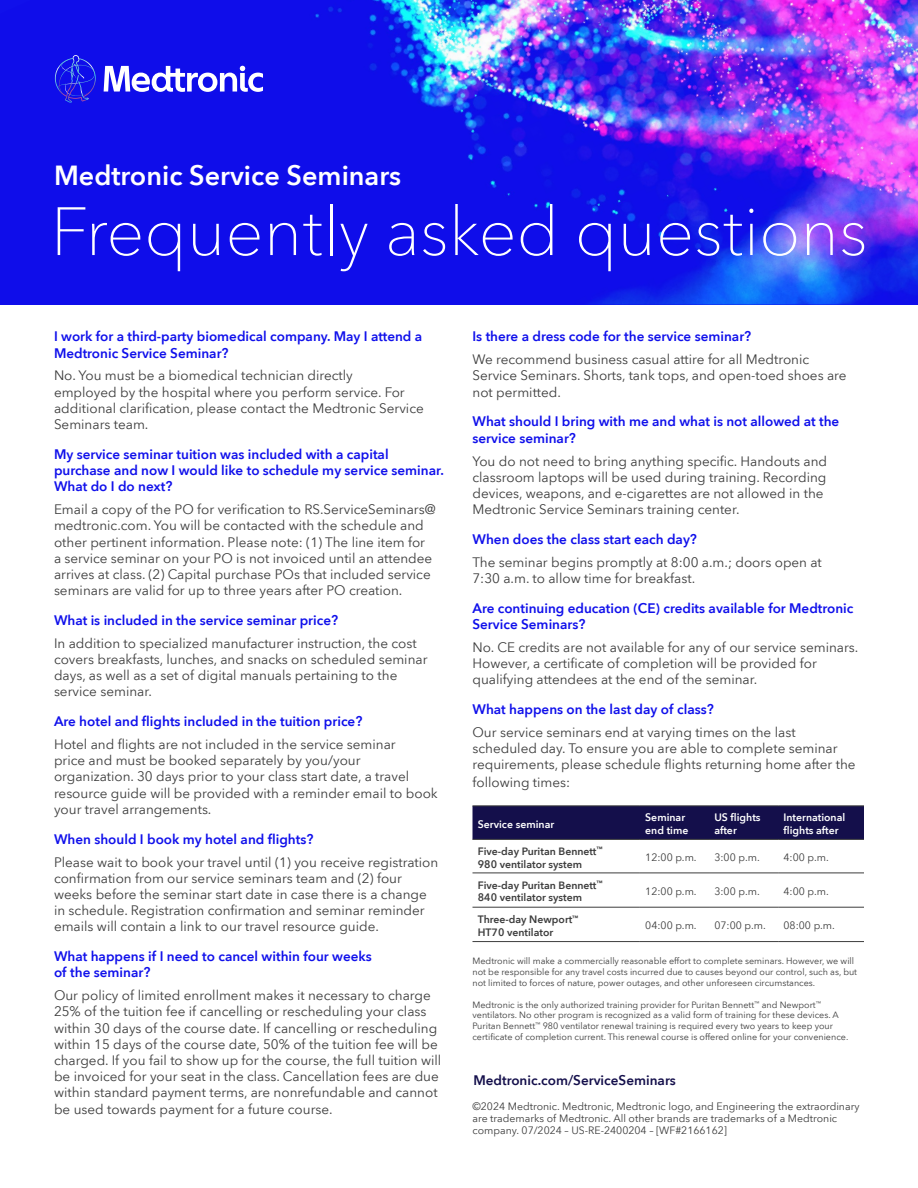
<style>
.page{position:relative;width:918px;height:1188px;background:#fff}
.page>*{position:absolute;margin:0;border:0;box-sizing:border-box;transform-origin:0 0}
.t1{font:100 67.5px "Avenir Next World";color:#fff}
.t2{font:600 27px "Avenir Next World";color:#fff}
.t3{font:13.5px/16.2px "Avenir Next World";color:#3c3c3c}
.t4{font:600 13.5px/16.2px "Avenir Next World";color:#1010eb}
.t5{font:600 13.5px "Avenir Next World";color:#140f4b}
.t6{font:10.5px/12px "Avenir Next World";color:#3c3c3c}
.t7{font:600 10.5px/12.6px "Avenir Next World";color:#3c3c3c}
.t8{font:600 10.5px/12.6px "Avenir Next World";color:#fff}
.t9{font:9px/10.8px "Avenir Next World";color:#3c3c3c}
</style>
<div class="page">
<img style="left:0;top:0;width:918px;height:305px">
<svg style="left:55px;top:56px;width:41px;height:47px;background:#2124e6"></svg>
<svg style="left:104px;top:66px;width:159px;height:26px"></svg>
<div style="left:472px;top:807px;width:392px;height:32px;background:#140f4b"></div>
<hr style="left:472px;top:806px;width:168px;height:1px;background:#3c3c3c">
<hr style="left:640px;top:806px;width:69px;height:1px;background:#3c3c3c">
<hr style="left:709px;top:806px;width:69px;height:1px;background:#3c3c3c">
<hr style="left:778px;top:806px;width:86px;height:1px;background:#3c3c3c">
<hr style="left:472px;top:839px;width:168px;height:1px;background:#3c3c3c">
<hr style="left:472px;top:873px;width:168px;height:1px;background:#3c3c3c">
<hr style="left:472px;top:907px;width:168px;height:1px;background:#3c3c3c">
<hr style="left:640px;top:839px;width:69px;height:1px;background:#3c3c3c">
<hr style="left:640px;top:873px;width:69px;height:1px;background:#3c3c3c">
<hr style="left:640px;top:907px;width:69px;height:1px;background:#3c3c3c">
<hr style="left:709px;top:839px;width:69px;height:1px;background:#3c3c3c">
<hr style="left:709px;top:873px;width:69px;height:1px;background:#3c3c3c">
<hr style="left:709px;top:907px;width:69px;height:1px;background:#3c3c3c">
<hr style="left:778px;top:839px;width:86px;height:1px;background:#3c3c3c">
<hr style="left:778px;top:873px;width:86px;height:1px;background:#3c3c3c">
<hr style="left:778px;top:907px;width:86px;height:1px;background:#3c3c3c">
<hr style="left:472px;top:941px;width:168px;height:1px;background:#3c3c3c">
<hr style="left:640px;top:941px;width:69px;height:1px;background:#3c3c3c">
<hr style="left:709px;top:941px;width:69px;height:1px;background:#3c3c3c">
<hr style="left:778px;top:941px;width:86px;height:1px;background:#3c3c3c">
<h2 class="t2" style="left:54px;top:160px;width:349px">Medtronic Service Seminars</h2>
<h1 class="t1" style="left:51px;top:177px;width:818px">Frequently asked questions</h1>
<p class="t4" style="left:54px;top:329px;width:370px">I work for a third-party biomedical company. May I attend a<br>Medtronic Service Seminar?</p>
<p class="t3" style="left:54px;top:368px;width:371px">No. You must be a biomedical technician directly<br>employed by the hospital where you perform service. For additional clarification, please contact the Medtronic Service Seminars team.</p>
<p class="t4" style="left:54px;top:446px;width:391px">My service seminar tuition was included with a capital purchase and now I would like to schedule my service seminar.<br>What do I do next?</p>
<p class="t3" style="left:54px;top:501px;width:383px">Email a copy of the PO for verification to RS.ServiceSeminars@ medtronic.com. You will be contacted with the schedule and other pertinent information. Please note: (1) The line item for a service seminar on your PO is not invoiced until an attendee arrives at class. (2) Capital purchase POs that included service seminars are valid for up to three years after PO creation.</p>
<p class="t4" style="left:54px;top:612px;width:286px">What is included in the service seminar price?</p>
<p class="t3" style="left:54px;top:635px;width:375px">In addition to specialized manufacturer instruction, the cost covers breakfasts, lunches, and snacks on scheduled seminar days, as well as a set of digital manuals pertaining to the service seminar.</p>
<p class="t4" style="left:54px;top:713px;width:310px">Are hotel and flights included in the tuition price?</p>
<p class="t3" style="left:54px;top:736px;width:385px">Hotel and flights are not included in the service seminar<br>price and must be booked separately by you/your organization. 30 days prior to your class start date, a travel resource guide will be provided with a reminder email to book your travel arrangements.</p>
<p class="t4" style="left:54px;top:831px;width:261px">When should I book my hotel and flights?</p>
<p class="t3" style="left:54px;top:854px;width:386px">Please wait to book your travel until (1) you receive registration confirmation from our service seminars team and (2) four weeks before the seminar start date in case there is a change in schedule. Registration confirmation and seminar reminder emails will contain a link to our travel resource guide.</p>
<p class="t4" style="left:54px;top:948px;width:319px">What happens if I need to cancel within four weeks of the seminar?</p>
<p class="t3" style="left:54px;top:988px;width:389px">Our policy of limited enrollment makes it necessary to charge 25% of the tuition fee if cancelling or rescheduling your class within 30 days of the course date. If cancelling or rescheduling within 15 days of the course date, 50% of the tuition fee will be charged. If you fail to show up for the course, the full tuition will be invoiced for your seat in the class. Cancellation fees are due within standard payment terms, are nonrefundable and cannot be used towards payment for a future course.</p>
<p class="t4" style="left:472px;top:329px;width:280px">Is there a dress code for the service seminar?</p>
<p class="t3" style="left:472px;top:352px;width:376px">We recommend business casual attire for all Medtronic<br>Service Seminars. Shorts, tank tops, and open-toed shoes are not permitted.</p>
<p class="t4" style="left:472px;top:414px;width:368px">What should I bring with me and what is not allowed at the service seminar?</p>
<p class="t3" style="left:472px;top:453px;width:356px">You do not need to bring anything specific. Handouts and classroom laptops will be used during training. Recording devices, weapons, and e-cigarettes are not allowed in the Medtronic Service Seminars training center.</p>
<p class="t4" style="left:472px;top:531px;width:226px">When does the class start each day?</p>
<p class="t3" style="left:472px;top:554px;width:351px">The seminar begins promptly at 8:00 a.m.; doors open at<br>7:30 a.m. to allow time for breakfast.</p>
<p class="t4" style="left:472px;top:600px;width:383px">Are continuing education (CE) credits available for Medtronic<br>Service Seminars?</p>
<p class="t3" style="left:472px;top:639px;width:387px">No. CE credits are not available for any of our service seminars.<br>However, a certificate of completion will be provided for qualifying attendees at the end of the seminar.</p>
<p class="t4" style="left:472px;top:701px;width:243px">What happens on the last day of class?</p>
<p class="t3" style="left:472px;top:724px;width:385px">Our service seminars end at varying times on the last scheduled day. To ensure you are able to complete seminar requirements, please schedule flights returning home after the</p>
<p class="t3" style="left:472px;top:775px;width:99px">following times:</p>
<p class="t8" style="left:478px;top:818px;width:78px">Service seminar</p>
<p class="t8" style="left:645px;top:811px;width:45px">Seminar end time</p>
<p class="t8" style="left:714px;top:811px;width:48px">US flights after</p>
<p class="t8" style="left:784px;top:811px;width:63px">International flights after</p>
<p class="t7" style="left:478px;top:845px;width:126px">Five-day Puritan Bennett<sup>™<br></sup>980 ventilator system</p>
<p class="t6" style="left:645px;top:852px;width:53px">12:00 p.m.</p>
<p class="t6" style="left:714px;top:852px;width:47px">3:00 p.m.</p>
<p class="t6" style="left:784px;top:852px;width:47px">4:00 p.m.</p>
<p class="t7" style="left:478px;top:879px;width:126px">Five-day Puritan Bennett<sup>™<br></sup>840 ventilator system</p>
<p class="t6" style="left:645px;top:886px;width:53px">12:00 p.m.</p>
<p class="t6" style="left:714px;top:886px;width:47px">3:00 p.m.</p>
<p class="t6" style="left:784px;top:886px;width:47px">4:00 p.m.</p>
<p class="t7" style="left:478px;top:913px;width:102px">Three-day Newport<sup>™<br></sup>HT70 ventilator</p>
<p class="t6" style="left:645px;top:920px;width:53px">04:00 p.m.</p>
<p class="t6" style="left:714px;top:920px;width:53px">07:00 p.m.</p>
<p class="t6" style="left:784px;top:920px;width:53px">08:00 p.m.</p>
<p class="t9" style="left:472px;top:956px;width:386px">Medtronic will make a commercially reasonable effort to complete seminars. However, we will not be responsible for any travel costs incurred due to causes beyond our control, such as, but not limited to forces of nature, power outages, and other unforeseen circumstances.</p>
<p class="t9" style="left:472px;top:999px;width:377px">Medtronic is the only authorized training provider for Puritan Bennett<sup>™</sup> and Newport<sup>™ </sup>ventilators. No other program is recognized as a valid form of training for these devices. A Puritan Bennett<sup>™</sup> 980 ventilator renewal training is required every two years to keep your certificate of completion current. This renewal course is offered online for your convenience.</p>
<p class="t5" style="left:473px;top:1073px;width:204px">Medtronic.com/ServiceSeminars</p>
<p class="t6" style="left:473px;top:1100px;width:389px">©2024 Medtronic. Medtronic, Medtronic logo, and Engineering the extraordinary are trademarks of Medtronic. All other brands are trademarks of a Medtronic company. 07/2024 – US-RE-2400204 – [WF#2166162]</p>
</div>
